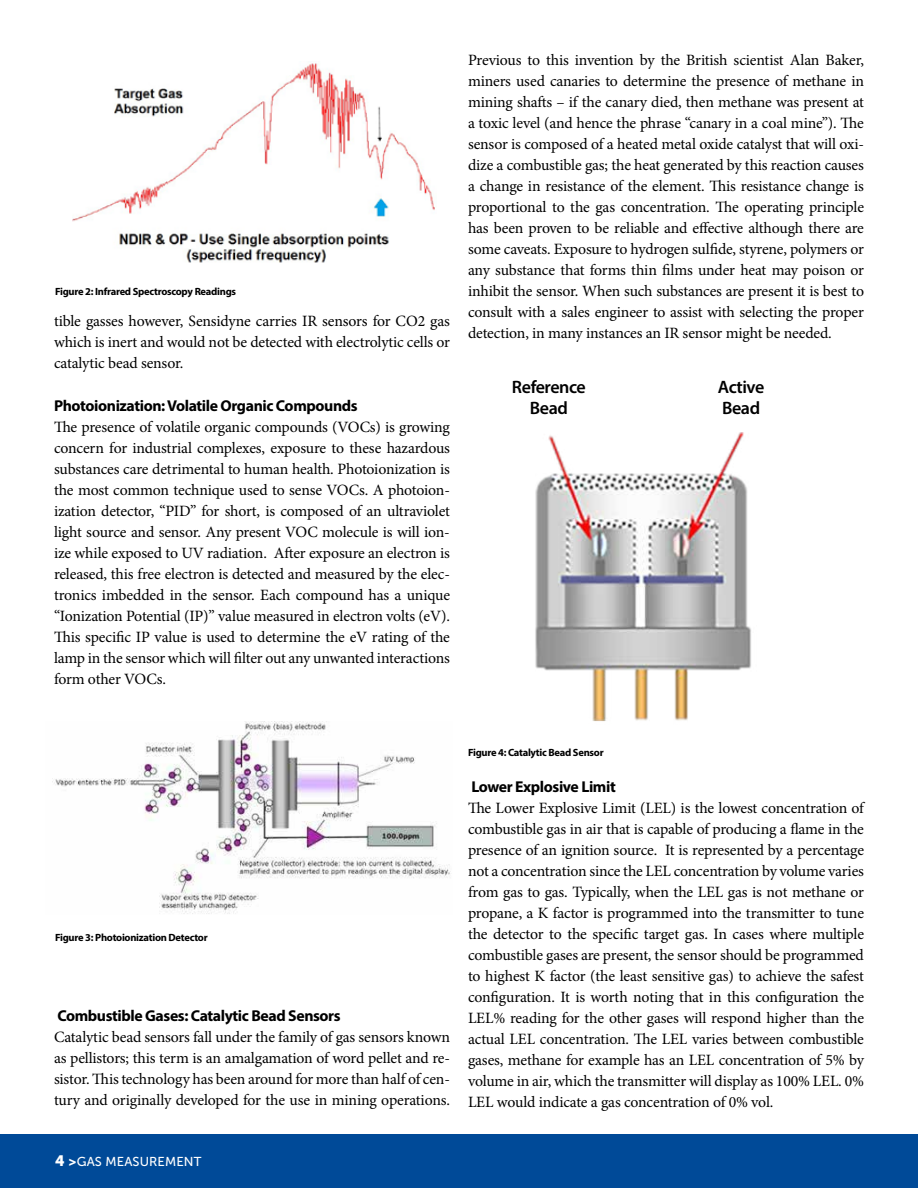
<style>
.page{position:relative;width:918px;height:1188px;background:#fff}
.page>*{position:absolute;margin:0;border:0;box-sizing:border-box;transform-origin:0 0}
.t1{font:600 18px/21px "Myriad Pro";letter-spacing:-.025em;color:#000;text-align:center}
.t2{font:15.75px/21px "Minion Pro";letter-spacing:-.01em;color:#000;text-align:justify}
.t3{font:700 15.75px "Myriad Pro";letter-spacing:-.025em;color:#000}
.t4{font:12.9px "Museo Sans 500";letter-spacing:.01em;color:#fff}
.t5{font:700 10.5px "Myriad Pro";letter-spacing:-.025em;color:#000}
.s1{font-family:"Museo Sans 900";font-size:15px}
.s2{font-family:"Museo Sans 900"}
</style>
<div class="page">
<div style="left:0;top:1134px;width:918px;height:54px;background:#004a98"></div>
<img style="left:72px;top:63px;width:363px;height:200px">
<img style="left:52px;top:721px;width:399px;height:193px">
<img style="left:535px;top:432px;width:216px;height:289px">
<p class="t5" style="left:55px;top:285px;width:183px">Figure 2: Infrared Spectroscopy Readings</p>
<p class="t2" style="left:54px;top:311px;width:398px">tible gasses however, Sensidyne carries IR sensors for CO2 gas which is inert and would not be detected with electrolytic cells or catalytic bead sensor.</p>
<p class="t3" style="left:54px;top:395px;width:305px">Photoionization: Volatile Organic Compounds</p>
<p class="t2" style="left:54px;top:417px;width:398px">The presence of volatile organic compounds (VOCs) is growing concern for industrial complexes, exposure to these hazardous substances care detrimental to human health. Photoionization is the most common technique used to sense VOCs. A photoion&shy;ization detector, “PID” for short, is composed of an ultraviolet light source and sensor. Any present VOC molecule is will ion&shy;ize while exposed to UV radiation. After exposure an electron is released, this free electron is detected and measured by the elec&shy;tronics imbedded in the sensor. Each compound has a unique “Ionization Potential (IP)” value measured in electron volts (eV).<br>This specific IP value is used to determine the eV rating of the lamp in the sensor which will filter out any unwanted interactions form other VOCs.</p>
<p class="t2" style="left:468px;top:50px;width:398px">Previous to this invention by the British scientist Alan Baker, miners used canaries to determine the presence of methane in mining shafts – if the canary died, then methane was present at a toxic level (and hence the phrase “canary in a coal mine”). The sensor is composed of a heated metal oxide catalyst that will oxi&shy;dize a combustible gas; the heat generated by this reaction causes a change in resistance of the element. This resistance change is proportional to the gas concentration. The operating principle has been proven to be reliable and effective although there are some caveats. Exposure to hydrogen sulfide, styrene, polymers or any substance that forms thin films under heat may poison or inhibit the sensor. When such substances are present it is best to consult with a sales engineer to assist with selecting the proper detection, in many instances an IR sensor might be needed.</p>
<p class="t1" style="left:512px;top:376px;width:75px">Reference<br>Bead</p>
<p class="t1" style="left:718px;top:376px;width:48px;text-align:left">Active<br>Bead</p>
<p class="t5" style="left:55px;top:931px;width:154px">Figure 3: Photoionization Detector</p>
<p class="t3" style="left:57px;top:1005px;width:285px">Combustible Gases: Catalytic Bead Sensors</p>
<p class="t2" style="left:54px;top:1026px;width:398px">Catalytic bead sensors fall under the family of gas sensors known as pellistors; this term is an amalgamation of word pellet and re&shy;sistor. This technology has been around for more than half of cen&shy;tury and originally developed for the use in mining operations.</p>
<p class="t4" style="left:55px;top:1155px;width:148px"><span class="s1">4</span> <span class="s2">&gt;</span>GAS MEASUREMENT</p>
<p class="t5" style="left:468px;top:746px;width:137px">Figure 4: Catalytic Bead Sensor</p>
<p class="t3" style="left:471px;top:776px;width:146px">Lower Explosive Limit</p>
<p class="t2" style="left:468px;top:797px;width:398px">The Lower Explosive Limit (LEL) is the lowest concentration of combustible gas in air that is capable of producing a flame in the presence of an ignition source. It is represented by a percentage not a concentration since the LEL concentration by volume varies from gas to gas. Typically, when the LEL gas is not methane or propane, a K factor is programmed into the transmitter to tune the detector to the specific target gas. In cases where multiple combustible gases are present, the sensor should be programmed to highest K factor (the least sensitive gas) to achieve the safest configuration. It is worth noting that in this configuration the LEL% reading for the other gases will respond higher than the actual LEL concentration. The LEL varies between combustible gases, methane for example has an LEL concentration of 5% by volume in air, which the transmitter will display as 100% LEL. 0% LEL would indicate a gas concentration of 0% vol.</p>
</div>
